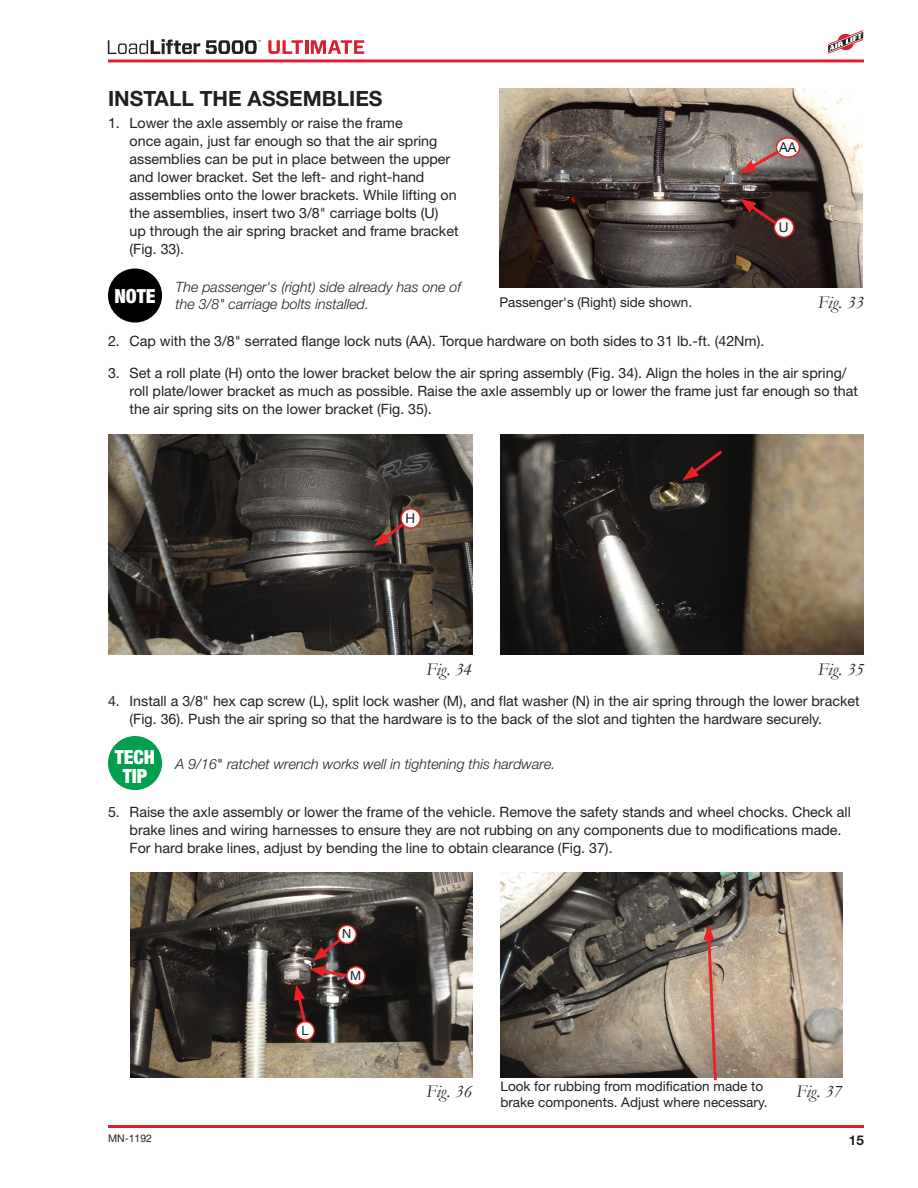
<style>
.page{position:relative;width:918px;height:1188px;background:#fff}
.page>*{position:absolute;margin:0;border:0;box-sizing:border-box;transform-origin:0 0}
.Section_Subhead{font:700 21px "Helvetica Neue";color:#231f20}
.t1{font:900 condensed 19.5px "Helvetica Neue";color:#fff}
.t2{font:italic 18px "Garamond";color:#231f20}
.t3{font:14.25px/18px "Helvetica Neue";color:#231f20}
.Note_Text{font:italic 300 14.25px/17.1px "Helvetica Neue";color:#231f20}
.t4{font:13.5px/16.2px "Helvetica Neue";color:#231f20}
.t5{font:700 13.5px "Helvetica Neue";color:#231f20}
.t6{font:12.75px "Helvetica Neue";color:#231f20}
.t7{font:10.5px "Helvetica Neue";color:#231f20}
.s1{font-weight:400;font-style:normal}
</style>
<div class="page">
<hr style="left:108px;top:1125px;width:756px;height:3px;background:#db1e30">
<svg style="left:828px;top:30px;width:36px;height:24px"></svg>
<svg style="left:108px;top:39px;width:92px;height:15px"></svg>
<svg style="left:206px;top:40px;width:55px;height:14px"></svg>
<svg style="left:268px;top:40px;width:35px;height:14px"></svg>
<hr style="left:305px;top:40px;width:3px;height:14px;background:#db1e30">
<svg style="left:311px;top:40px;width:53px;height:14px"></svg>
<hr style="left:108px;top:59px;width:756px;height:3px;background:#db1e30">
<img style="left:500px;top:89px;width:363px;height:198px">
<svg style="left:740px;top:147px;width:44px;height:27px"></svg>
<div style="left:776px;top:138px;width:24px;height:19px;background:#fff;border-radius:50%"></div>
<div style="left:776px;top:137px;width:24px;height:21px;border:2px solid #ec2127;border-radius:50%"></div>
<svg style="left:740px;top:199px;width:42px;height:30px"></svg>
<div style="left:774px;top:218px;width:20px;height:19px;background:#fff;border-radius:50%"></div>
<div style="left:774px;top:217px;width:20px;height:21px;border:2px solid #ec2127;border-radius:50%"></div>
<img style="left:108px;top:434px;width:364px;height:220px">
<svg style="left:374px;top:514px;width:41px;height:33px"></svg>
<div style="left:401px;top:509px;width:19px;height:19px;background:#fff;border-radius:50%"></div>
<div style="left:400px;top:508px;width:21px;height:21px;border:2px solid #ec2127;border-radius:50%"></div>
<img style="left:500px;top:434px;width:364px;height:221px">
<svg style="left:682px;top:447px;width:44px;height:33px"></svg>
<div style="left:108px;top:268px;width:54px;height:55px;background:#010101;border-radius:50%"></div>
<img style="left:131px;top:873px;width:341px;height:204px">
<svg style="left:338px;top:925px;width:18px;height:18px"></svg>
<div style="left:337px;top:925px;width:20px;height:19px;border:1px solid #ec2127;border-radius:50%"></div>
<div style="left:347px;top:967px;width:18px;height:18px;background:#fff;border-radius:50%"></div>
<div style="left:346px;top:966px;width:20px;height:20px;border:1px solid #ec2127;border-radius:50%"></div>
<img style="left:294px;top:930px;width:61px;height:100px">
<svg style="left:296px;top:1022px;width:18px;height:18px"></svg>
<div style="left:295px;top:1021px;width:20px;height:20px;border:1px solid #ec2127;border-radius:50%"></div>
<img style="left:500px;top:873px;width:342px;height:204px">
<svg style="left:703px;top:925px;width:15px;height:156px;background:#bb8273"></svg>
<div style="left:108px;top:736px;width:54px;height:54px;background:#009e4d;border-radius:50%"></div>
<p class="Section_Subhead" style="left:108px;top:85px;width:276px">INSTALL THE ASSEMBLIES</p>
<p class="t3" style="left:130px;top:114px;width:330px;text-indent:-22px">1. Lower the axle assembly or raise the frame<br>once again, just far enough so that the air spring assemblies can be put in place between the upper and lower bracket. Set the left- and right-hand assemblies onto the lower brackets. While lifting on the assemblies, insert two 3/8" carriage bolts (U)<br>up through the air spring bracket and frame bracket (Fig. 33).</p>
<p class="Note_Text" style="left:176px;top:278px;width:287px">The passenger's (right) side already has one of the 3/8" carriage bolts installed.</p>
<p class="t4" style="left:779px;top:139px;width:19px">AA</p>
<p class="t4" style="left:779px;top:219px;width:11px">U</p>
<p class="t1" style="left:114px;top:284px;width:43px">NOTE</p>
<p class="t2" style="left:818px;top:290px;width:48px">Fig. 33</p>
<p class="t4" style="left:500px;top:294px;width:194px">Passenger's (Right) side shown.</p>
<p class="t3" style="left:108px;top:332px;width:658px">2. Cap with the 3/8" serrated flange lock nuts (AA). Torque hardware on both sides to 31 lb.-ft. (42Nm).</p>
<p class="t3" style="left:130px;top:364px;width:730px;text-indent:-22px">3. Set a roll plate (H) onto the lower bracket below the air spring assembly (Fig. 34). Align the holes in the air spring/ roll plate/lower bracket as much as possible. Raise the axle assembly up or lower the frame just far enough so that the air spring sits on the lower bracket (Fig. 35).</p>
<p class="t4" style="left:406px;top:510px;width:11px">H</p>
<p class="t2" style="left:426px;top:657px;width:48px">Fig. 34</p>
<p class="t2" style="left:818px;top:657px;width:48px">Fig. 35</p>
<p class="t3" style="left:130px;top:692px;width:731px;text-indent:-22px">4. Install a 3/8" hex cap screw (L), split lock washer (M), and flat washer (N) in the air spring through the lower bracket (Fig. 36). Push the air spring so that the hardware is to the back of the slot and tighten the hardware securely.</p>
<p class="Note_Text" style="left:176px;top:755px;width:381px">A 9/16<span class="s1">"</span> ratchet wrench works well in tightening this hardware.</p>
<p class="t3" style="left:130px;top:803px;width:723px;text-indent:-22px">5. Raise the axle assembly or lower the frame of the vehicle. Remove the safety stands and wheel chocks. Check all brake lines and wiring harnesses to ensure they are not rubbing on any components due to modifications made.<br>For hard brake lines, adjust by bending the line to obtain clearance (Fig. 37).</p>
<p class="t1" style="left:115px;top:745px;width:42px">TECH</p>
<p class="t1" style="left:123px;top:764px;width:26px">TIP</p>
<p class="t6" style="left:342px;top:926px;width:11px">N</p>
<p class="t6" style="left:301px;top:1023px;width:9px">L</p>
<p class="t6" style="left:350px;top:968px;width:13px">M</p>
<p class="t2" style="left:426px;top:1079px;width:48px">Fig. 36</p>
<p class="t4" style="left:500px;top:1078px;width:269px">Look for rubbing from modification made to brake components. Adjust where necessary.</p>
<p class="t2" style="left:796px;top:1080px;width:48px">Fig. 37</p>
<p class="t7" style="left:108px;top:1132px;width:46px">MN-1192</p>
<p class="t5" style="left:849px;top:1131px;width:17px">15</p>
</div>
